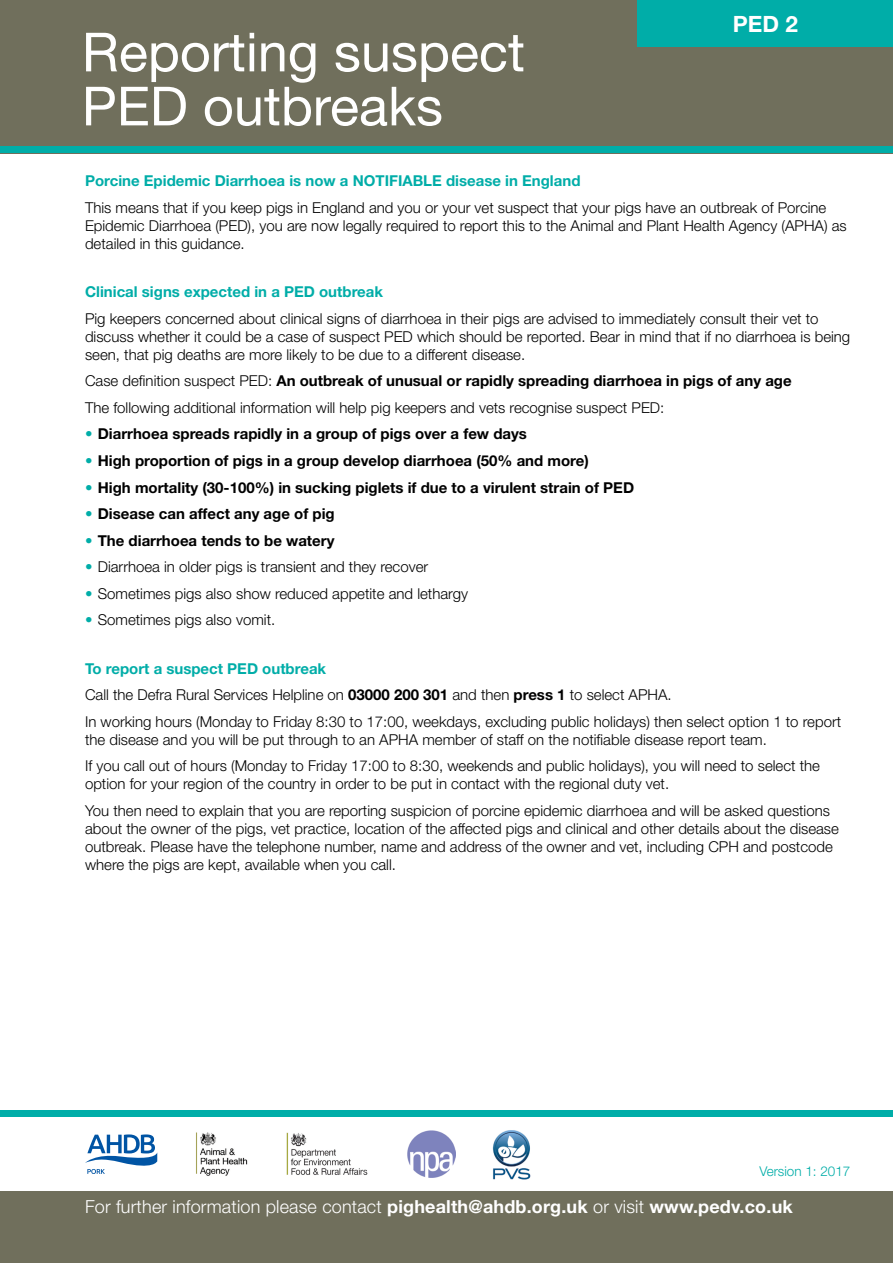
<style>
.page{position:relative;width:893px;height:1263px;background:#fff}
.page>*{position:absolute;margin:0;border:0;box-sizing:border-box;transform-origin:0 0}
.t1{font:54px/54px "Helvetica Neue";color:#fff}
.t2{font:700 22.5px "Helvetica Neue";color:#fff}
.t3{font:300 18px "Helvetica Neue";letter-spacing:.01em;color:#fff}
.t4{font:300 15px/18px "Helvetica Neue";color:#000}
.t5{font:700 15px "Helvetica Neue";color:#000}
.t6{font:700 15px "Helvetica Neue";color:#00ada8}
.t7{font:300 13.5px "Helvetica Neue";color:#00ada8}
.s1{font-weight:700}
.s2{color:#00ada8}
.s3{font-weight:700;color:#00ada8}
</style>
<div class="page">
<div style="left:0;top:0;width:893px;height:153px;background:#706f5c"></div>
<div style="left:0;top:147px;width:893px;height:6px;background:#00ada8"></div>
<div style="left:638px;top:0;width:255px;height:47px;background:#00ada8"></div>
<div style="left:0;top:1192px;width:893px;height:71px;background:#706f5c"></div>
<div style="left:0;top:1110px;width:893px;height:6px;background:#00ada8"></div>
<img style="left:408px;top:1130px;width:47px;height:48px">
<img style="left:492px;top:1130px;width:39px;height:49px">
<img style="left:196px;top:1132px;width:52px;height:44px">
<img style="left:286px;top:1132px;width:82px;height:43px">
<svg style="left:85px;top:1134px;width:72px;height:40px"></svg>
<h1 class="t1" style="left:82px;top:24px;width:445px">Reporting suspect<br>PED outbreaks</h1>
<h2 class="t2" style="left:733px;top:11px;width:67px">PED 2</h2>
<p class="t6" style="left:85px;top:172px;width:497px">Porcine Epidemic Diarrhoea is now a NOTIFIABLE disease in England</p>
<p class="t4" style="left:85px;top:198px;width:763px">This means that if you keep pigs in England and you or your vet suspect that your pigs have an outbreak of Porcine<br>Epidemic Diarrhoea (PED), you are now legally required to report this to the Animal and Plant Health Agency (APHA) as detailed in this guidance.</p>
<p class="t6" style="left:85px;top:283px;width:299px">Clinical signs expected in a PED outbreak</p>
<p class="t4" style="left:85px;top:309px;width:767px">Pig keepers concerned about clinical signs of diarrhoea in their pigs are advised to immediately consult their vet to discuss whether it could be a case of suspect PED which should be reported. Bear in mind that if no diarrhoea is being seen, that pig deaths are more likely to be due to a different disease.</p>
<p class="t4" style="left:85px;top:367px;width:708px;line-height:26.5px">Case definition suspect PED: <span class="s1">An outbreak of unusual or rapidly spreading diarrhoea in pigs of any age<br></span>The following additional information will help pig keepers and vets recognise suspect PED:</p>
<p class="t5" style="left:85px;top:425px;width:443px"><span class="s2">•</span> Diarrhoea spreads rapidly in a group of pigs over a few days</p>
<p class="t5" style="left:85px;top:451px;width:505px"><span class="s2">•</span> High proportion of pigs in a group develop diarrhoea (50% and more)</p>
<p class="t5" style="left:85px;top:478px;width:551px"><span class="s2">•</span> High mortality (30-100%) in sucking piglets if due to a virulent strain of PED</p>
<p class="t5" style="left:85px;top:504px;width:251px"><span class="s2">•</span> Disease can affect any age of pig</p>
<p class="t5" style="left:85px;top:531px;width:251px"><span class="s2">•</span> The diarrhoea tends to be watery</p>
<p class="t4" style="left:85px;top:557px;width:345px"><span class="s2">•</span> Diarrhoea in older pigs is transient and they recover</p>
<p class="t4" style="left:85px;top:584px;width:385px"><span class="s2">•</span> Sometimes pigs also show reduced appetite and lethargy</p>
<p class="t4" style="left:85px;top:610px;width:192px"><span class="s2">•</span> Sometimes pigs also vomit.</p>
<p class="t4" style="left:85px;top:655px;width:758px;line-height:26.5px"><span class="s3">To report a suspect PED outbreak<br></span>Call the Defra Rural Services Helpline on <span class="s1">03000 200 301</span> and then <span class="s1">press 1</span> to select APHA.<br>In working hours (Monday to Friday 8:30 to 17:00, weekdays, excluding public holidays) then select option 1 to report</p>
<p class="t4" style="left:85px;top:726px;width:736px;line-height:26.5px">the disease and you will be put through to an APHA member of staff on the notifiable disease report team.<br>If you call out of hours (Monday to Friday 17:00 to 8:30, weekends and public holidays), you will need to select the</p>
<p class="t4" style="left:85px;top:770px;width:746px;line-height:26.5px">option for your region of the country in order to be put in contact with the regional duty vet.<br>You then need to explain that you are reporting suspicion of porcine epidemic diarrhoea and will be asked questions</p>
<p class="t4" style="left:85px;top:819px;width:755px">about the owner of the pigs, vet practice, location of the affected pigs and clinical and other details about the disease outbreak. Please have the telephone number, name and address of the owner and vet, including CPH and postcode where the pigs are kept, available when you call.</p>
<p class="t7" style="left:759px;top:1163px;width:93px">Version 1: 2017</p>
<p class="t3" style="left:85px;top:1196px;width:709px">For further information please contact <span class="s1">pighealth@ahdb.org.uk</span> or visit <span class="s1">www.pedv.co.uk</span></p>
</div>
